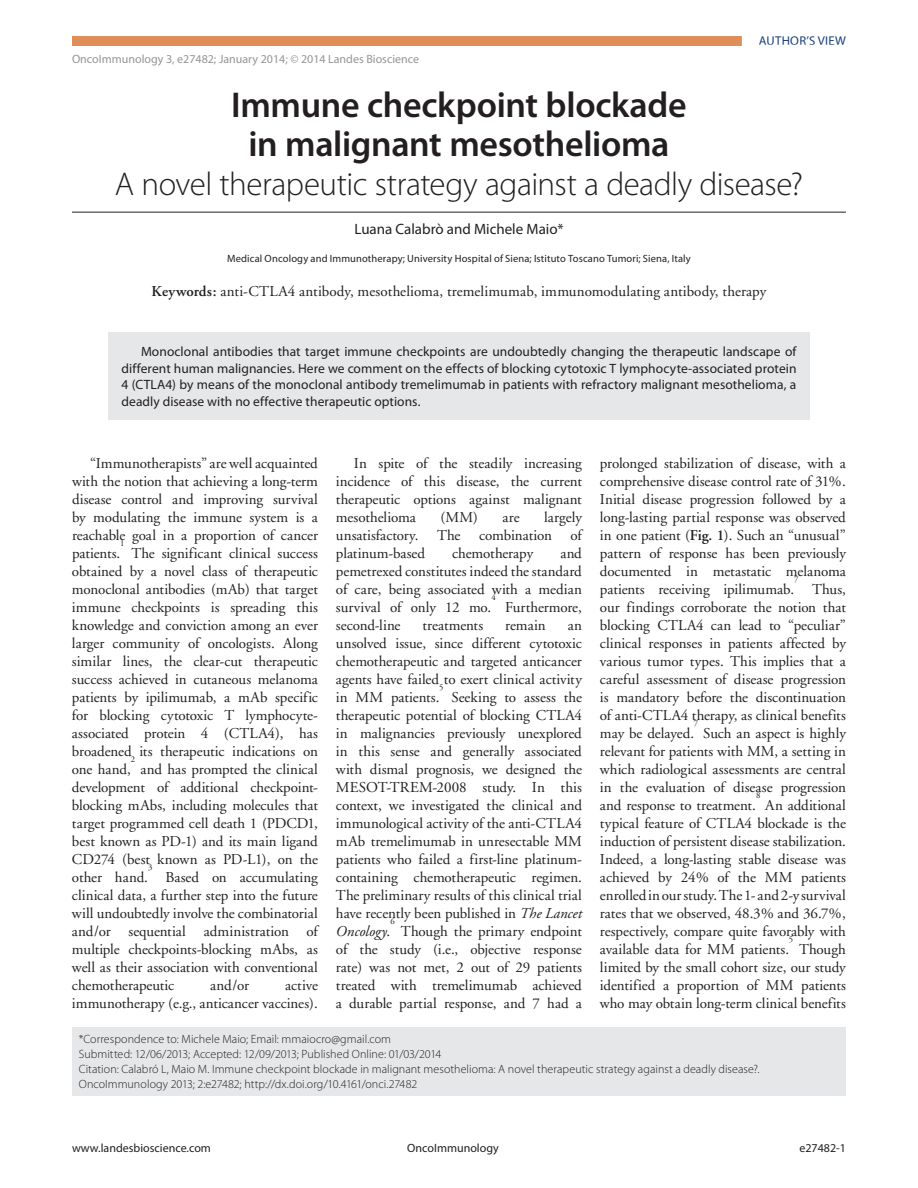
<style>
.page{position:relative;width:918px;height:1188px;background:#fff}
.page>*{position:absolute;margin:0;border:0;box-sizing:border-box;transform-origin:0 0}
.t1{font:600 36px/39px "Myriad Pro";letter-spacing:-.01em;color:#231f20;text-align:center}
.t2{font:300 33px "Myriad Pro";letter-spacing:-.015em;color:#231f20}
.t3{font:15px/18px "Adobe Garamond";color:#231f20;text-align:justify}
.t4{font:15px "Myriad Pro";color:#231f20}
.t5{font:13.5px/16.5px "Myriad Pro";letter-spacing:.005em;color:#231f20;text-align:justify}
.t6{font:12.75px "Myriad Pro";letter-spacing:.025em;color:#193f7c}
.t7{font:300 12px/15px "Myriad Pro";letter-spacing:.005em;color:#231f20}
.t8{font:12px "Myriad Pro";color:#939598}
.t9{font:12px "Myriad Pro";color:#231f20}
.t10{font:10.5px "Myriad Pro";letter-spacing:.015em;color:#231f20}
.t11{font:8.7px "Adobe Garamond";color:#231f20}
.s1{font-weight:600}
.s2{font-style:italic}
</style>
<div class="page">
<div style="left:72px;top:36px;width:774px;height:10px;background:#df8e57"></div>
<svg style="left:741px;top:36px;width:105px;height:10px"></svg>
<div style="left:72px;top:1027px;width:774px;height:69px;background:#e6e7e9"></div>
<hr style="left:72px;top:212px;width:774px;height:1px;background:#231f20">
<div style="left:108px;top:333px;width:702px;height:87px;background:#e6e7e9"></div>
<p class="t8" style="left:72px;top:52px;width:349px">OncoImmunology 3, e27482; January 2014; © 2014 Landes Bioscience</p>
<p class="t6" style="left:759px;top:33px;width:88px">Author’s View</p>
<h1 class="t1" style="left:231px;top:85px;width:457px">Immune checkpoint blockade in malignant mesothelioma</h1>
<h2 class="t2" style="left:115px;top:164px;width:690px">A novel therapeutic strategy against a deadly disease?</h2>
<p class="t4" style="left:354px;top:219px;width:211px">Luana Calabrò and Michele Maio*</p>
<p class="t10" style="left:227px;top:252px;width:465px">Medical Oncology and Immunotherapy; University Hospital of Siena; Istituto Toscano Tumori; Siena, Italy</p>
<p class="t3" style="left:152px;top:283px;width:616px"><span class="s1">Keywords:</span> anti-CTLA4 antibody, mesothelioma, tremelimumab, immunomodulating antibody, therapy</p>
<p class="t5" style="left:122px;top:343px;width:677px;text-indent:19px">Monoclonal antibodies that target immune checkpoints are undoubtedly changing the therapeutic landscape of different human malignancies. H ere we comment on the effects of blocking cytotoxic T lymphocyte-associated protein 4 (CTLA4) by means of the monoclonal antibody tremelimumab in patients with refractory malignant mesothelioma, a deadly disease with no effective therapeutic options.</p>
<p class="t3" style="left:336px;top:455px;width:247px;text-indent:18px">In spite of the steadily increasing incidence of this disease, the current therapeutic options against malignant mesothelioma</p>
<p class="t3" style="left:600px;top:455px;width:247px">prolonged stabilization of disease, with a comprehensive disease control rate of 31%.<br>Initial disease progression followed by a long-lasting partial response was observed in one patient (<span class="s1">Fig. 1</span>). Such an “unusual” pattern of response has been previously documented in metastatic melanoma patients receiving ipilimumab.</p>
<p class="t3" style="left:72px;top:455px;width:248px;text-indent:18px">“Immunotherapists” are well acquainted with the notion that achieving a long-term disease control and improving survival by modulating the immune system is a reachable goal in a proportion of cancer patients.</p>
<p class="t3" style="left:336px;top:509px;width:247px;text-indent:208px">largely unsatisfactory. The combination of platinum-based</p>
<p class="t3" style="left:441px;top:509px;width:39px">(MM)</p>
<p class="t3" style="left:503px;top:509px;width:19px">are</p>
<p class="t11" style="left:120px;top:538px;width:6px">1</p>
<p class="t3" style="left:72px;top:545px;width:247px;text-indent:59px">The significant clinical success obtained by a novel class of therapeutic monoclonal antibodies (mAb) that target immune checkpoints is spreading this knowledge and conviction among an ever larger community of oncologists. Along similar lines, the clear-cut therapeutic success achieved in cutaneous melanoma patients by ipilimumab, a mAb specific for blocking cytotoxic T lymphocyte&shy;associated protein 4 (CTLA4), has broadened its therapeutic indications on one hand,</p>
<p class="t3" style="left:336px;top:545px;width:247px;text-indent:224px">and pemetrexed constitutes indeed the standard of care, being associated with a median survival of only 12 mo.</p>
<p class="t3" style="left:452px;top:545px;width:83px">chemotherapy</p>
<p class="t11" style="left:794px;top:574px;width:6px">7</p>
<p class="t3" style="left:600px;top:581px;width:247px;text-indent:212px">Thus, our findings corroborate the notion that blocking CTLA4 can lead to “peculiar” clinical responses in patients affected by various tumor types. This implies that a careful assessment of disease progression is mandatory before the discontinuation of anti-CTLA4 therapy, as clinical benefits may be delayed.</p>
<p class="t11" style="left:491px;top:592px;width:6px">4</p>
<p class="t3" style="left:505px;top:599px;width:78px">Furthermore,</p>
<p class="t3" style="left:336px;top:617px;width:66px">second-line</p>
<p class="t3" style="left:423px;top:617px;width:62px">treatments</p>
<p class="t3" style="left:505px;top:617px;width:42px">remain</p>
<p class="t3" style="left:336px;top:617px;width:247px;text-indent:232px">an unsolved issue, since different cytotoxic chemotherapeutic and targeted anticancer agents have failed to exert clinical activity in MM patients.</p>
<p class="t11" style="left:439px;top:682px;width:6px">5</p>
<p class="t3" style="left:336px;top:689px;width:247px;text-indent:115px">Seeking to assess the therapeutic potential of blocking CTLA4 in malignancies previously unexplored in this sense and generally associated with dismal prognosis, we designed the MESOT-TREM-2008 study. In this context, we investigated the clinical and immunological activity of the anti-CTLA4 mAb tremelimumab in unresectable MM patients who failed a first-line platinum&shy;containing chemotherapeutic regimen.<br>The preliminary results of this clinical trial have recently been published in <span class="s2">The Lancet Oncology</span>.</p>
<p class="t11" style="left:694px;top:718px;width:6px">7</p>
<p class="t3" style="left:600px;top:725px;width:248px;text-indent:103px">Such an aspect is highly relevant for patients with MM, a setting in which radiological assessments are central in the evaluation of disease progression and response to treatment.</p>
<p class="t11" style="left:131px;top:754px;width:6px">2</p>
<p class="t3" style="left:72px;top:761px;width:248px;text-indent:69px">and has prompted the clinical development of additional checkpoint&shy;blocking mAbs, including molecules that target programmed cell death 1 (PDCD1, best known as PD-1) and its main ligand CD274 (best known as PD-L1), on the other hand.</p>
<p class="t11" style="left:756px;top:790px;width:6px">8</p>
<p class="t3" style="left:600px;top:797px;width:247px;text-indent:165px">An additional typical feature of CTLA4 blockade is the induction of persistent disease stabilization.<br>Indeed, a long-lasting stable disease was achieved by 24% of the MM patients enrolled in our study. The 1- and 2-y survival rates that we observed, 48.3% and 36.7%, respectively, compare quite favorably with available data for MM patients.</p>
<p class="t11" style="left:148px;top:862px;width:6px">3</p>
<p class="t3" style="left:72px;top:869px;width:247px;text-indent:93px">Based on accumulating clinical data, a further step into the future will undoubtedly involve the combinatorial and/or sequential administration of multiple checkpoints-blocking mAbs, as well as their association with conventional chemotherapeutic</p>
<p class="t11" style="left:391px;top:916px;width:6px">6</p>
<p class="t3" style="left:336px;top:923px;width:248px;text-indent:65px">Though the primary endpoint of the study (i.e., objective response rate) was not met, 2 out of 29 patients treated with tremelimumab achieved a durable partial response, and 7 had a</p>
<p class="t11" style="left:789px;top:934px;width:6px">5</p>
<p class="t3" style="left:600px;top:941px;width:247px;text-indent:199px">Though limited by the small cohort size, our study identified a proportion of MM patients who may obtain long-term clinical benefits</p>
<p class="t7" style="left:79px;top:1032px;width:682px">*Correspondence to: Michele Maio; Email: mmaiocro@gmail.com<br>Submitted: 12/06/2013; Accepted: 12/09/2013; Published Online: 01/03/2014<br>Citation: Calabró L, Maio M. Immune checkpoint blockade in malignant mesothelioma: A novel therapeutic strategy against a deadly disease?.<br>OncoImmunology 2013; 2:e27482; http://dx.doi.org/10.4161/onci.27482</p>
<p class="t3" style="left:210px;top:977px;width:40px">and/or</p>
<p class="t3" style="left:72px;top:977px;width:247px;text-align:right">active<br>immunotherapy (e.g., anticancer vaccines).</p>
<p class="t9" style="left:72px;top:1141px;width:140px">www.landesbioscience.com</p>
<p class="t9" style="left:407px;top:1141px;width:93px">OncoImmunology</p>
<p class="t9" style="left:799px;top:1141px;width:48px">e27482-1</p>
</div>
